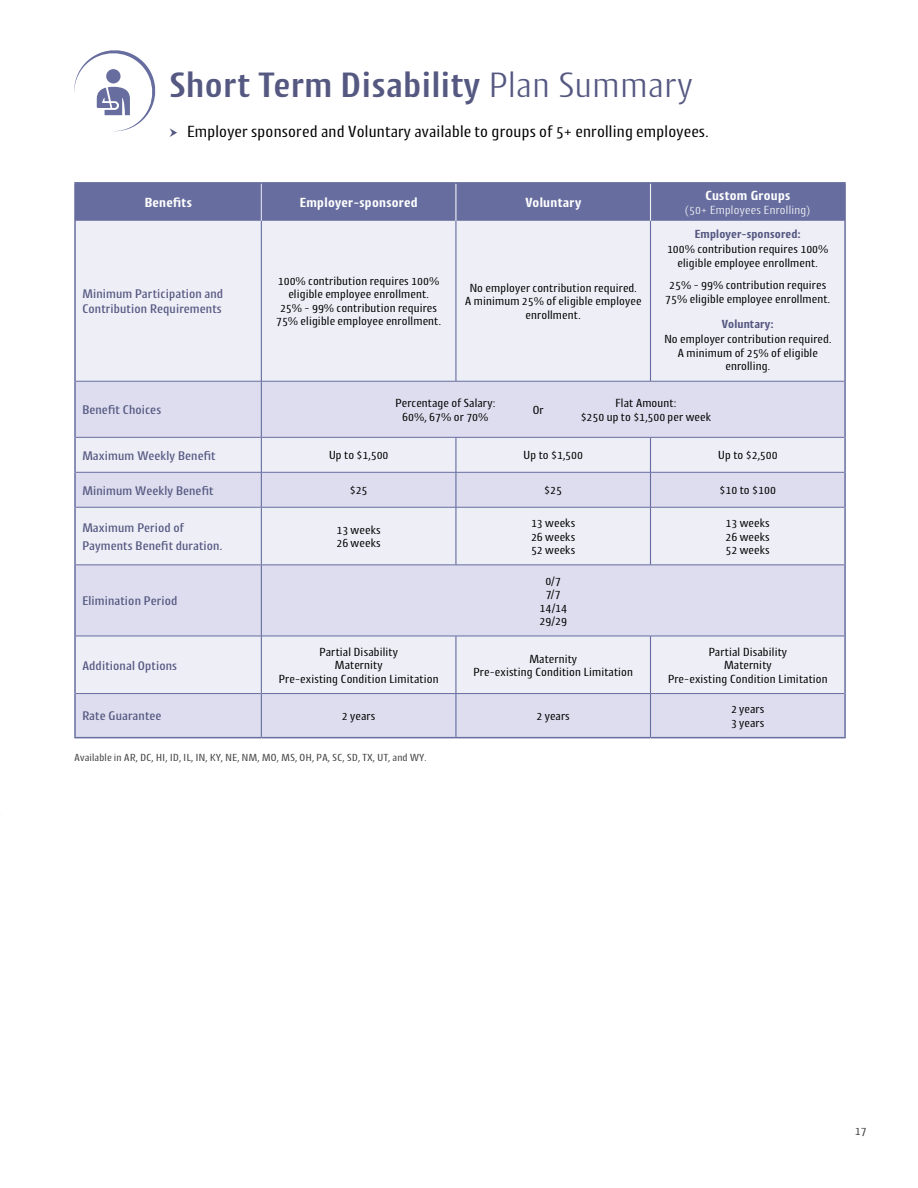
<style>
.page{position:relative;width:918px;height:1188px;background:#fff}
.page>*{position:absolute;margin:0;border:0;box-sizing:border-box;transform-origin:0 0}
.t1{font:600 36px "Cantiga";letter-spacing:.005em;color:#555881}
.t2{font:16.5px "Cantiga";color:#000}
.t3{font:700 13.5px "Cantiga";letter-spacing:.01em;color:#fff}
.t4{font:500 12.75px/15.3px "Cantiga";color:#555881}
.t5{font:12px/13.5px "Cantiga";color:#000;text-align:center}
.t6{font:700 12px "Cantiga";color:#555881}
.t7{font:300 12px "Cantiga";letter-spacing:.01em;color:#fff}
.t8{font:12px "Cantiga";color:#414042}
.t9{font:10.5px "Cantiga";color:#414042}
.s1{font-weight:300}
</style>
<div class="page">
<div style="left:76px;top:183px;width:768px;height:38px;background:#676e9f"></div>
<div style="left:76px;top:221px;width:768px;height:160px;background:#eeeef7"></div>
<svg style="left:76px;top:382px;width:768px;height:356px;background:#e4e4f2"></svg>
<svg style="left:262px;top:381px;width:582px;height:126px;background:#e0e0f0"></svg>
<hr style="left:844px;top:381px;width:2px;height:56px;background:#676e9f">
<hr style="left:844px;top:565px;width:2px;height:71px;background:#676e9f">
<hr style="left:261px;top:184px;width:1px;height:37px;background:#ddddef">
<hr style="left:455px;top:184px;width:1px;height:37px;background:#eeeef7">
<hr style="left:650px;top:184px;width:1px;height:37px;background:#eeeef7">
<hr style="left:261px;top:221px;width:1px;height:160px;background:#676e9f">
<hr style="left:455px;top:221px;width:1px;height:160px;background:#676e9f">
<hr style="left:650px;top:221px;width:1px;height:160px;background:#676e9f">
<hr style="left:261px;top:381px;width:1px;height:56px;background:#676e9f">
<hr style="left:261px;top:437px;width:1px;height:35px;background:#676e9f">
<hr style="left:455px;top:438px;width:1px;height:34px;background:#676e9f">
<hr style="left:650px;top:438px;width:1px;height:34px;background:#676e9f">
<hr style="left:261px;top:472px;width:1px;height:35px;background:#676e9f">
<hr style="left:455px;top:472px;width:1px;height:35px;background:#676e9f">
<hr style="left:650px;top:472px;width:1px;height:35px;background:#676e9f">
<hr style="left:261px;top:507px;width:1px;height:58px;background:#676e9f">
<hr style="left:455px;top:507px;width:1px;height:58px;background:#676e9f">
<hr style="left:650px;top:507px;width:1px;height:58px;background:#676e9f">
<hr style="left:261px;top:565px;width:1px;height:71px;background:#676e9f">
<hr style="left:261px;top:636px;width:1px;height:58px;background:#676e9f">
<hr style="left:455px;top:636px;width:1px;height:57px;background:#676e9f">
<hr style="left:650px;top:636px;width:1px;height:57px;background:#676e9f">
<hr style="left:261px;top:694px;width:1px;height:43px;background:#676e9f">
<hr style="left:455px;top:694px;width:1px;height:43px;background:#676e9f">
<hr style="left:650px;top:694px;width:1px;height:43px;background:#676e9f">
<hr style="left:76px;top:381px;width:185px;height:1px;background:#676e9f">
<hr style="left:261px;top:381px;width:195px;height:1px;background:#676e9f">
<hr style="left:456px;top:381px;width:194px;height:1px;background:#676e9f">
<hr style="left:651px;top:381px;width:193px;height:1px;background:#676e9f">
<hr style="left:76px;top:437px;width:185px;height:1px;background:#676e9f">
<hr style="left:76px;top:472px;width:185px;height:1px;background:#676e9f">
<hr style="left:261px;top:472px;width:195px;height:1px;background:#676e9f">
<hr style="left:456px;top:472px;width:194px;height:1px;background:#676e9f">
<hr style="left:651px;top:472px;width:193px;height:1px;background:#676e9f">
<hr style="left:76px;top:507px;width:185px;height:1px;background:#676e9f">
<hr style="left:76px;top:565px;width:185px;height:1px;background:#676e9f">
<hr style="left:76px;top:636px;width:185px;height:1px;background:#676e9f">
<hr style="left:76px;top:693px;width:185px;height:1px;background:#676e9f">
<hr style="left:262px;top:437px;width:194px;height:1px;background:#676e9f">
<hr style="left:456px;top:437px;width:194px;height:1px;background:#676e9f">
<hr style="left:651px;top:437px;width:193px;height:1px;background:#676e9f">
<hr style="left:262px;top:507px;width:194px;height:1px;background:#676e9f">
<hr style="left:456px;top:507px;width:194px;height:1px;background:#676e9f">
<hr style="left:651px;top:507px;width:193px;height:1px;background:#676e9f">
<hr style="left:262px;top:565px;width:194px;height:1px;background:#676e9f">
<hr style="left:456px;top:565px;width:194px;height:1px;background:#676e9f">
<hr style="left:651px;top:565px;width:193px;height:1px;background:#676e9f">
<hr style="left:262px;top:636px;width:194px;height:1px;background:#676e9f">
<hr style="left:456px;top:636px;width:194px;height:1px;background:#676e9f">
<hr style="left:651px;top:636px;width:193px;height:1px;background:#676e9f">
<hr style="left:262px;top:693px;width:194px;height:1px;background:#676e9f">
<hr style="left:456px;top:693px;width:194px;height:1px;background:#676e9f">
<hr style="left:651px;top:693px;width:193px;height:1px;background:#676e9f">
<hr style="left:74px;top:221px;width:2px;height:160px;background:#676e9f">
<hr style="left:844px;top:221px;width:2px;height:160px;background:#676e9f">
<hr style="left:74px;top:381px;width:2px;height:56px;background:#676e9f">
<hr style="left:74px;top:437px;width:2px;height:35px;background:#676e9f">
<hr style="left:844px;top:437px;width:2px;height:35px;background:#676e9f">
<hr style="left:74px;top:472px;width:2px;height:35px;background:#676e9f">
<hr style="left:844px;top:472px;width:2px;height:35px;background:#676e9f">
<hr style="left:74px;top:507px;width:2px;height:58px;background:#676e9f">
<hr style="left:844px;top:507px;width:2px;height:58px;background:#676e9f">
<hr style="left:74px;top:565px;width:2px;height:71px;background:#676e9f">
<hr style="left:74px;top:636px;width:2px;height:58px;background:#676e9f">
<hr style="left:844px;top:636px;width:2px;height:58px;background:#676e9f">
<hr style="left:74px;top:694px;width:2px;height:43px;background:#676e9f">
<hr style="left:844px;top:694px;width:2px;height:43px;background:#676e9f">
<hr style="left:74px;top:737px;width:187px;height:1px;background:#676e9f">
<hr style="left:261px;top:737px;width:195px;height:1px;background:#676e9f">
<hr style="left:456px;top:737px;width:194px;height:1px;background:#676e9f">
<hr style="left:651px;top:737px;width:195px;height:1px;background:#676e9f">
<hr style="left:74px;top:182px;width:187px;height:2px;background:#676e9f">
<hr style="left:74px;top:184px;width:2px;height:37px;background:#676e9f">
<hr style="left:261px;top:182px;width:195px;height:2px;background:#676e9f">
<hr style="left:456px;top:182px;width:194px;height:2px;background:#676e9f">
<hr style="left:651px;top:182px;width:195px;height:2px;background:#676e9f">
<hr style="left:844px;top:184px;width:2px;height:37px;background:#676e9f">
<svg style="left:74px;top:50px;width:81px;height:81px"></svg>
<h1 class="t1" style="left:169px;top:62px;width:526px">Short Term Disability <span class="s1">Plan Summary</span></h1>
<h2 class="t2" style="left:187px;top:122px;width:523px">Employer sponsored and Voluntary available to groups of 5+ enrolling employees.</h2>
<p class="t3" style="left:144px;top:194px;width:49px">Benefits</p>
<p class="t3" style="left:300px;top:194px;width:120px">Employer-sponsored</p>
<p class="t3" style="left:525px;top:194px;width:58px">Voluntary</p>
<p class="t4" style="left:82px;top:285px;width:143px">Minimum Participation and<br>Contribution Requirements</p>
<p class="t5" style="left:276px;top:274px;width:167px">100% contribution requires 100% eligible employee enrollment.<br>25% - 99% contribution requires 75% eligible employee enrollment.</p>
<p class="t5" style="left:465px;top:281px;width:178px">No employer contribution required.<br>A minimum 25% of eligible employee enrollment.</p>
<p class="t3" style="left:705px;top:187px;width:87px">Custom Groups</p>
<p class="t7" style="left:685px;top:203px;width:126px">(50+ Employees Enrolling)</p>
<p class="t6" style="left:695px;top:227px;width:108px">Employer-sponsored:</p>
<p class="t5" style="left:667px;top:242px;width:163px">100% contribution requires 100% eligible employee enrollment.</p>
<p class="t5" style="left:665px;top:278px;width:167px">25% - 99% contribution requires<br>75% eligible employee enrollment.</p>
<p class="t6" style="left:722px;top:317px;width:54px">Voluntary:</p>
<p class="t5" style="left:664px;top:332px;width:169px">No employer contribution required.<br>A minimum of 25% of eligible enrolling.</p>
<p class="t4" style="left:82px;top:402px;width:81px">Benefit Choices</p>
<p class="t5" style="left:395px;top:396px;width:102px">Percentage of Salary:<br>60%, 67% or 70%</p>
<p class="t5" style="left:532px;top:403px;width:13px">Or</p>
<p class="t5" style="left:581px;top:396px;width:132px">Flat Amount:<br>$250 up to $1,500 per week</p>
<p class="t4" style="left:82px;top:447px;width:135px">Maximum Weekly Benefit</p>
<p class="t5" style="left:329px;top:448px;width:61px">Up to $1,500</p>
<p class="t5" style="left:523px;top:448px;width:61px">Up to $1,500</p>
<p class="t5" style="left:718px;top:448px;width:61px">Up to $2,500</p>
<p class="t4" style="left:82px;top:482px;width:133px">Minimum Weekly Benefit</p>
<p class="t5" style="left:350px;top:483px;width:19px">$25</p>
<p class="t5" style="left:544px;top:483px;width:19px">$25</p>
<p class="t5" style="left:720px;top:483px;width:58px">$10 to $100</p>
<p class="t4" style="left:82px;top:518px;width:142px;line-height:17.7px">Maximum Period of<br>Payments Benefit duration.</p>
<p class="t5" style="left:336px;top:523px;width:46px;text-align:left">13 weeks<br>26 weeks</p>
<p class="t5" style="left:531px;top:516px;width:46px;text-align:justify">13 weeks 26 weeks 52 weeks</p>
<p class="t5" style="left:726px;top:516px;width:46px;text-align:justify">13 weeks 26 weeks 52 weeks</p>
<p class="t4" style="left:82px;top:593px;width:97px">Elimination Period</p>
<p class="t4" style="left:82px;top:657px;width:97px">Additional Options</p>
<p class="t5" style="left:539px;top:573px;width:29px">0/7<br>7/7<br>14/14<br>29/29</p>
<p class="t5" style="left:279px;top:645px;width:162px">Partial Disability<br>Maternity<br>Pre-existing Condition Limitation</p>
<p class="t5" style="left:473px;top:651px;width:162px">Maternity<br>Pre-existing Condition Limitation</p>
<p class="t5" style="left:668px;top:645px;width:162px">Partial Disability<br>Maternity<br>Pre-existing Condition Limitation</p>
<p class="t4" style="left:82px;top:708px;width:81px">Rate Guarantee</p>
<p class="t5" style="left:342px;top:709px;width:35px">2 years</p>
<p class="t5" style="left:536px;top:709px;width:35px">2 years</p>
<p class="t5" style="left:731px;top:702px;width:35px;text-align:left">2 years<br>3 years</p>
<p class="t9" style="left:74px;top:751px;width:354px">Available in AR, DC, HI, ID, IL, IN, KY, NE, NM, MO, MS, OH, PA, SC, SD, TX, UT, and WY.</p>
<p class="t8" style="left:855px;top:1124px;width:13px">17</p>
</div>
